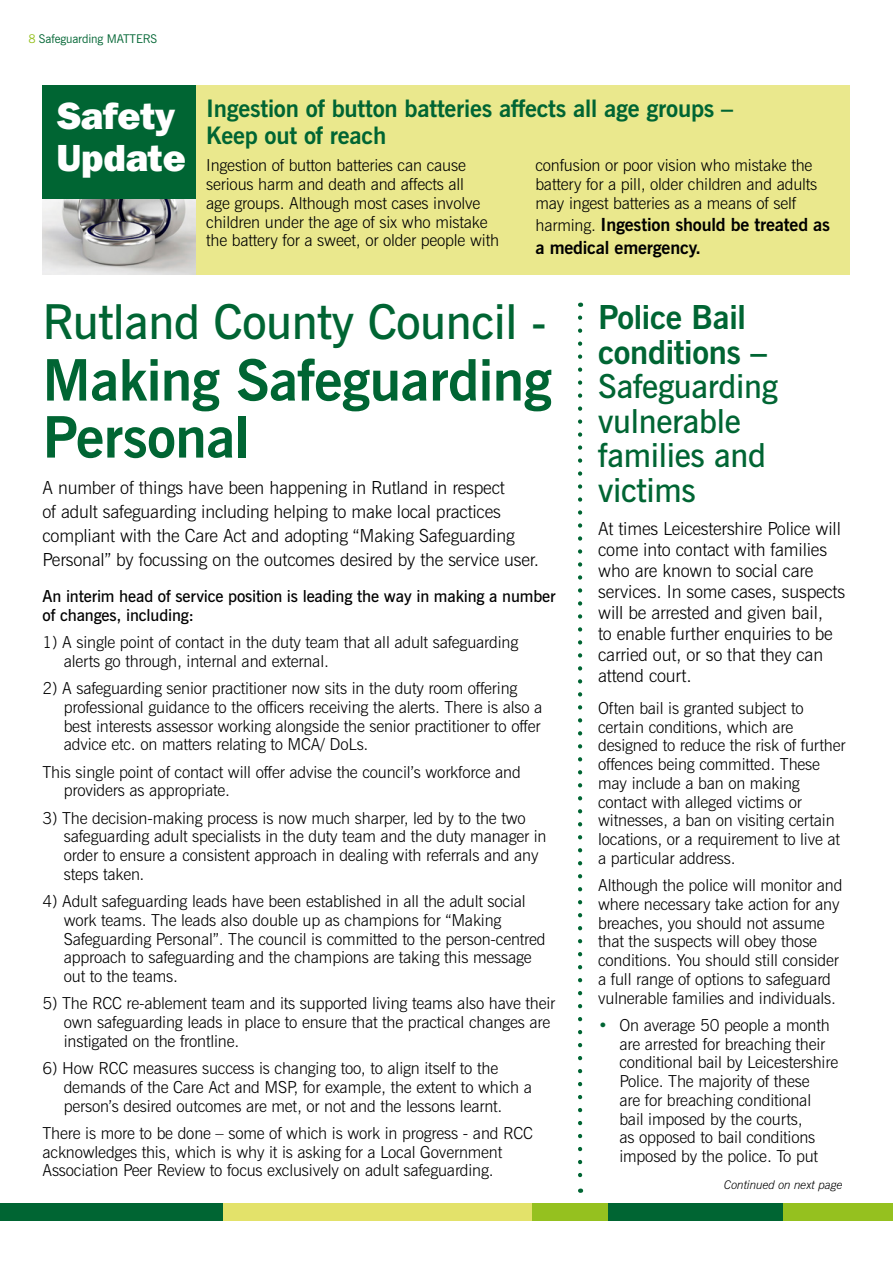
<style>
.page{position:relative;width:893px;height:1263px;background:#fff}
.page>*{position:absolute;margin:0;border:0;box-sizing:border-box;transform-origin:0 0}
.t1{font:700 57px/57px "News Gothic BT";letter-spacing:-.01em;color:#006533}
.t2{font:600 48px "News Gothic BT";letter-spacing:-.01em;color:#006533}
.t3{font:800 37.5px/42.6px "Franklin Gothic IT Cby BT";letter-spacing:-.01em;color:#fff}
.t4{font:600 33px/34.5px "News Gothic BT";letter-spacing:-.01em;color:#006533}
.t5{font:700 33px/34.5px "News Gothic BT";letter-spacing:-.01em;color:#006533}
.t6{font:700 24px/27px "News Gothic BT";letter-spacing:-.01em;color:#006533}
.t7{font:300 18px/21px "News Gothic BT";letter-spacing:-.01em;color:#000}
.t8{font:700 18px/22.5px "News Gothic BT";letter-spacing:-.01em;color:#000}
.t9{font:300 16.5px/18.8px "News Gothic BT";letter-spacing:-.01em;color:#000}
.t10{font:600 16.5px/18.8px "News Gothic BT";letter-spacing:-.01em;color:#000}
.t11{font:12px "News Gothic BT";letter-spacing:-.01em;color:#006533}
.t12{font:italic 300 12px "News Gothic BT";letter-spacing:-.01em;color:#000}
.s1{color:#95c11f}
.s2{font-weight:300;font-size:16.5px}
.s3{color:#006533}
</style>
<div class="page">
<div style="left:725px;top:1203px;width:168px;height:17px;background:#95c11f"></div>
<div style="left:0;top:1203px;width:225px;height:17px;background:#006533"></div>
<div style="left:525px;top:1203px;width:83px;height:17px;background:#95c11f"></div>
<div style="left:223px;top:1203px;width:308px;height:17px;background:#e3e26a"></div>
<div style="left:608px;top:1203px;width:174px;height:17px;background:#006533"></div>
<svg style="left:578px;top:318px;width:4px;height:875px"></svg>
<div style="left:43px;top:85px;width:807px;height:189px;background:#eae88d"></div>
<div style="left:43px;top:85px;width:153px;height:189px;background:#006533"></div>
<img style="left:43px;top:199px;width:153px;height:75px">
<p class="t11" style="left:28px;top:32px;width:130px"><span class="s1">8</span> Safeguarding MATTERS</p>
<h3 class="t3" style="left:56px;top:93px;width:131px">Safety<br>Update</h3>
<h3 class="t6" style="left:206px;top:95px;width:528px">Ingestion of button batteries affects all age groups –<br>Keep out of reach</h3>
<p class="t9" style="left:206px;top:156px;width:294px">Ingestion of button batteries can cause serious harm and death and affects all<br>age groups. Although most cases involve children under the age of six who mistake the battery for a sweet, or older people with</p>
<p class="t9" style="left:535px;top:156px;width:283px">confusion or poor vision who mistake the battery for a pill, older children and adults may ingest batteries as a means of self</p>
<p class="t8" style="left:535px;top:214px;width:296px"><span class="s2">harming.</span> Ingestion should be treated as a medical emergency.</p>
<h2 class="t2" style="left:43px;top:293px;width:506px">Rutland County Council -</h2>
<h1 class="t1" style="left:43px;top:351px;width:511px">Making Safeguarding<br>Personal</h1>
<p class="t7" style="left:43px;top:476px;width:498px;line-height:24px">A number of things have been happening in Rutland in respect<br>of adult safeguarding including helping to make local practices compliant with the Care Act and adopting “Making Safeguarding Personal” by focussing on the outcomes desired by the service user.</p>
<p class="t10" style="left:43px;top:587px;width:514px">An interim head of service position is leading the way in making a number of changes, including:</p>
<p class="t9" style="left:64px;top:633px;width:456px;text-indent:-21px">1) A single point of contact in the duty team that all adult safeguarding alerts go through, internal and external.</p>
<p class="t9" style="left:64px;top:679px;width:480px;text-indent:-21px">2) A safeguarding senior practitioner now sits in the duty room offering professional guidance to the officers receiving the alerts. There is also a best interests assessor working alongside the senior practitioner to offer advice etc. on matters relating to MCA/ DoLs.</p>
<p class="t9" style="left:64px;top:762px;width:459px;text-indent:-21px">This single point of contact will offer advise the council’s workforce and providers as appropriate.</p>
<p class="t9" style="left:64px;top:808px;width:484px;text-indent:-21px">3) The decision-making process is now much sharper, led by to the two safeguarding adult specialists in the duty team and the duty manager in order to ensure a consistent approach in dealing with referrals and any steps taken.</p>
<p class="t9" style="left:64px;top:892px;width:483px;text-indent:-21px">4) Adult safeguarding leads have been established in all the adult social work teams. The leads also double up as champions for “Making Safeguarding Personal”. The council is committed to the person-centred approach to safeguarding and the champions are taking this message out to the teams.</p>
<p class="t9" style="left:64px;top:994px;width:493px;text-indent:-21px">5) The RCC re-ablement team and its supported living teams also have their own safeguarding leads in place to ensure that the practical changes are instigated on the frontline.</p>
<p class="t9" style="left:64px;top:1059px;width:470px;text-indent:-21px">6) How RCC measures success is changing too, to align itself to the demands of the Care Act and MSP, for example, the extent to which a person’s desired outcomes are met, or not and the lessons learnt.</p>
<p class="t9" style="left:43px;top:1123px;width:492px">There is more to be done – some of which is work in progress - and RCC acknowledges this, which is why it is asking for a Local Government<br>Association Peer Review to focus exclusively on adult safeguarding.</p>
<h3 class="t5" style="left:598px;top:300px;width:170px">Police Bail conditions –</h3>
<h3 class="t4" style="left:598px;top:369px;width:181px">Safeguarding vulnerable families and victims</h3>
<p class="t7" style="left:598px;top:518px;width:248px">At times Leicestershire Police will come into contact with families who are known to social care services. In some cases, suspects will be arrested and given bail,<br>to enable further enquiries to be carried out, or so that they can attend court.</p>
<p class="t9" style="left:598px;top:698px;width:249px">Often bail is granted subject to certain conditions, which are designed to reduce the risk of further offences being committed. These may include a ban on making contact with alleged victims or witnesses, a ban on visiting certain locations, or a requirement to live at a particular address.</p>
<p class="t9" style="left:598px;top:876px;width:246px">Although the police will monitor and where necessary take action for any breaches, you should not assume that the suspects will obey those conditions. You should still consider a full range of options to safeguard vulnerable families and individuals.</p>
<p class="t9" style="left:619px;top:1015px;width:220px;text-indent:-21px"><span class="s3">•</span> On average 50 people a month are arrested for breaching their conditional bail by Leicestershire<br>Police. The majority of these<br>are for breaching conditional bail imposed by the courts,<br>as opposed to bail conditions imposed by the police. To put</p>
<p class="t12" style="left:724px;top:1178px;width:120px">Continued on next page</p>
</div>
